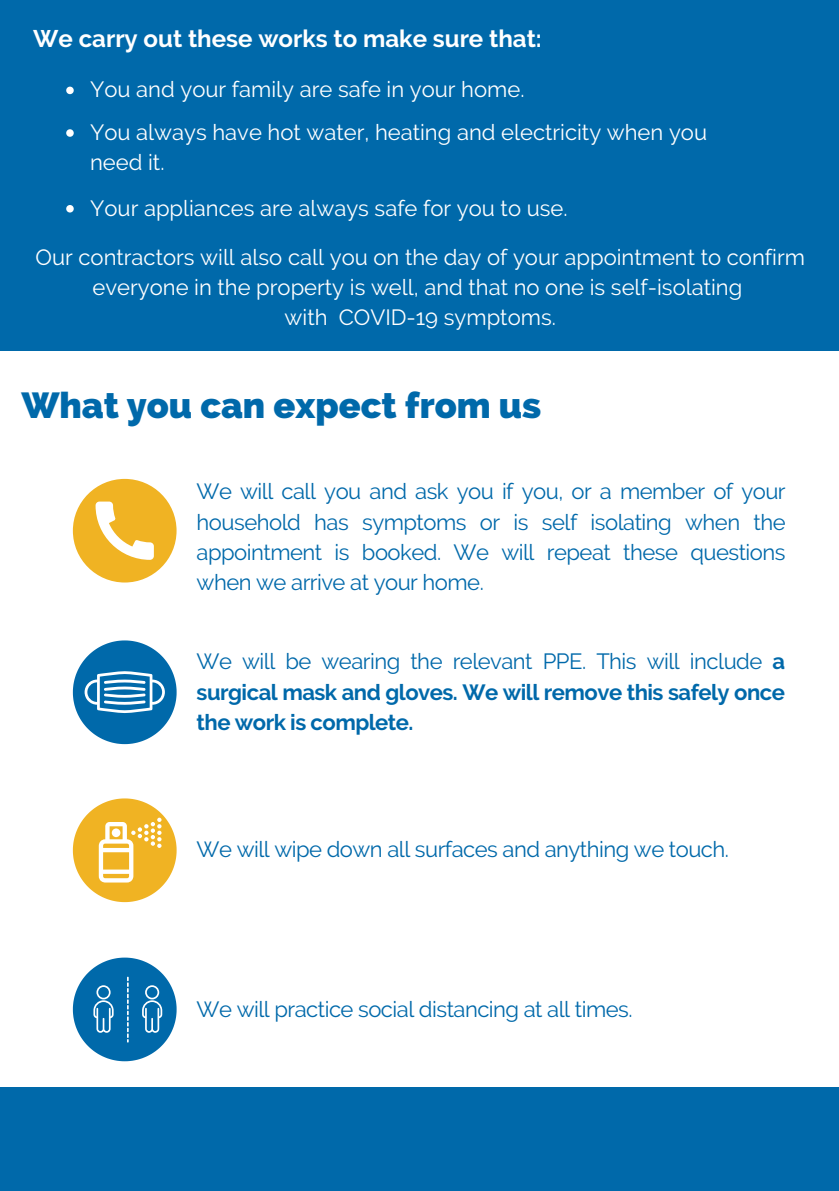
<style>
.page{position:relative;width:839px;height:1191px;background:#fff}
.page>*{position:absolute;margin:0;border:0;box-sizing:border-box;transform-origin:0 0}
.t1{font:800 36px "Raleway";color:#0069aa}
.t2{font:700 24px "Raleway";color:#fff}
.t3{font:22px/30px "Raleway";color:#fff;text-align:center}
.t4{font:22px/30.4px "Raleway";letter-spacing:-.025em;color:#0069aa;text-align:justify}
.t5{font:700 22px/30.4px "Raleway";letter-spacing:-.025em;color:#0069aa;text-align:justify}
.s1{font-weight:400}
</style>
<div class="page">
<div style="left:0;top:0;width:838px;height:1191px;background:#0069aa"></div>
<div style="left:0;top:351px;width:838px;height:736px;background:#fff"></div>
<svg style="left:73px;top:479px;width:103px;height:104px"></svg>
<svg style="left:73px;top:640px;width:104px;height:104px"></svg>
<svg style="left:73px;top:798px;width:104px;height:104px"></svg>
<svg style="left:73px;top:958px;width:104px;height:103px"></svg>
<svg style="left:66px;top:87px;width:8px;height:7px"></svg>
<svg style="left:66px;top:129px;width:8px;height:8px"></svg>
<svg style="left:66px;top:205px;width:8px;height:8px"></svg>
<p class="t2" style="left:33px;top:24px;width:510px">We carry out these works to make sure that:</p>
<p class="t3" style="left:90px;top:74px;width:436px">You and your family are safe in your home.</p>
<p class="t3" style="left:90px;top:117px;width:618px;text-align:left">You always have hot water, heating and electricity when you need it.</p>
<p class="t3" style="left:90px;top:193px;width:479px">Your appliances are always safe for you to use.</p>
<p class="t3" style="left:36px;top:242px;width:770px">Our contractors will also call you on the day of your appointment to confirm everyone in the property is well, and that no one is self-isolating<br>with COVID-19 symptoms.</p>
<h1 class="t1" style="left:21px;top:384px;width:521px">What you can expect from us</h1>
<p class="t4" style="left:197px;top:476px;width:590px">We will call you and ask you if you, or a member of your household has symptoms or is self isolating when the appointment is booked. We will repeat these questions when we arrive at your home.</p>
<p class="t5" style="left:197px;top:646px;width:590px"><span class="s1">We will be wearing the relevant PPE. This will include</span> a surgical mask and gloves. We will remove this safely once the work is complete.</p>
<p class="t4" style="left:197px;top:834px;width:534px">We will wipe down all surfaces and anything we touch.</p>
<p class="t4" style="left:197px;top:994px;width:437px">We will practice social distancing at all times.</p>
</div>
